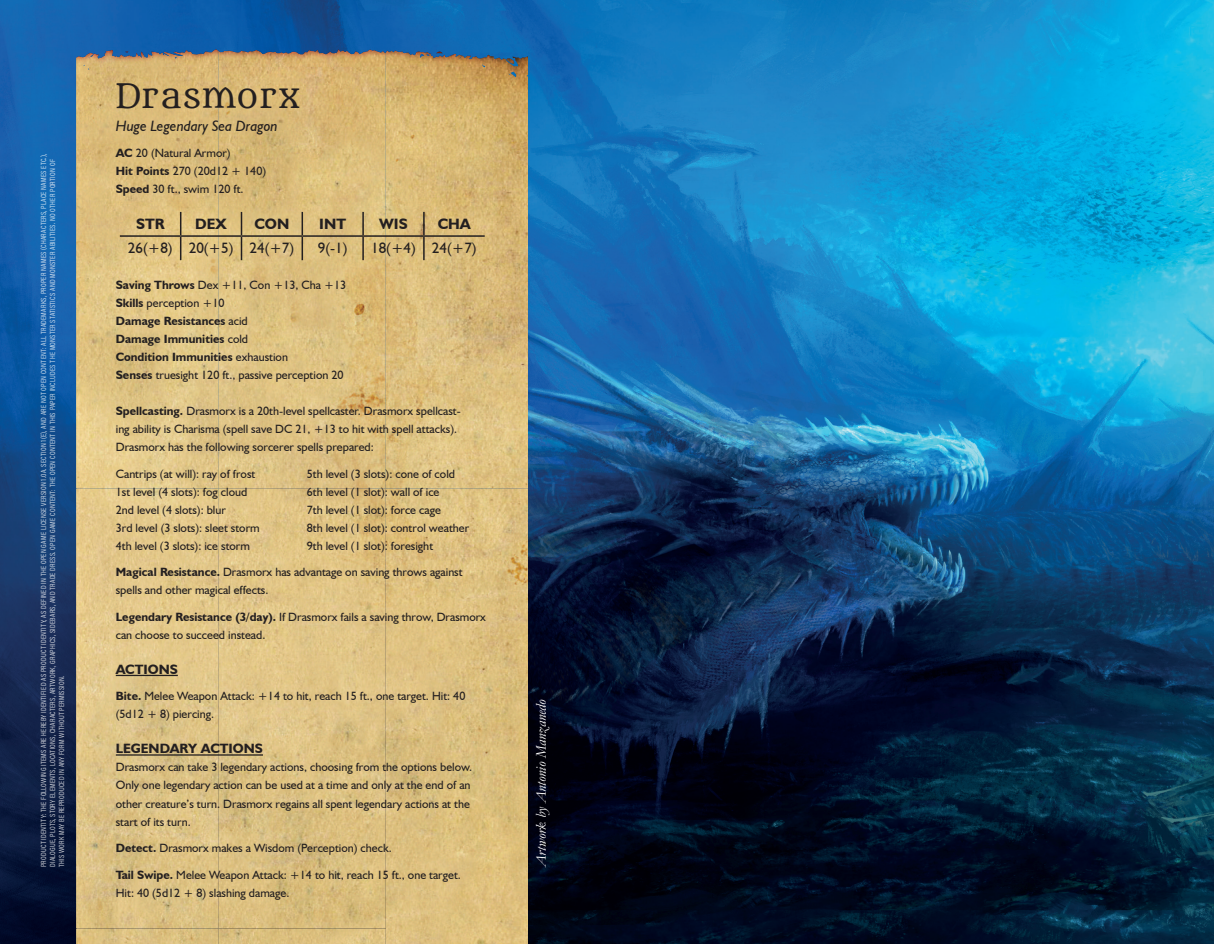
<style>
.page{position:relative;width:1214px;height:944px;background:#fff}
.page>*{position:absolute;margin:0;border:0;box-sizing:border-box;transform-origin:0 0}
.t1{font:33px "Metamorphous";color:#231f20}
.t2{font:15px "Humanist 521 BT";color:#231f20}
.t3{font:italic 15px "Humanist 521 BT";color:#231f20}
.t4{font:700 15px "Humanist 521 BT";color:#231f20}
.t5{font:italic 14.85px "Garamond";letter-spacing:-.005em;color:#fff}
.t6{font:700 13.5px "Humanist 521 BT";color:#231f20}
.t7{font:12px/18px "Humanist 521 BT";color:#231f20}
.t8{font:7.5px/9px "Acumin Pro Cond";letter-spacing:.03em;color:#fff}
.s1{font-weight:700}
</style>
<div class="page">
<img style="left:0;top:0;width:1214px;height:944px">
<svg style="left:77px;top:49px;width:450px;height:895px;background:#dbbf80"></svg>
<hr style="left:301px;top:212px;width:2px;height:23px;background:#231f20">
<hr style="left:362px;top:212px;width:2px;height:23px;background:#231f20">
<hr style="left:120px;top:235px;width:61px;height:2px;background:#231f20">
<hr style="left:181px;top:235px;width:60px;height:2px;background:#231f20">
<svg style="left:180px;top:212px;width:1px;height:48px"></svg>
<hr style="left:241px;top:235px;width:61px;height:2px;background:#231f20">
<svg style="left:241px;top:212px;width:1px;height:48px"></svg>
<hr style="left:302px;top:235px;width:61px;height:2px;background:#231f20">
<hr style="left:301px;top:237px;width:2px;height:23px;background:#231f20">
<hr style="left:363px;top:235px;width:61px;height:2px;background:#231f20">
<hr style="left:362px;top:237px;width:2px;height:23px;background:#231f20">
<hr style="left:424px;top:235px;width:61px;height:2px;background:#231f20">
<svg style="left:423px;top:212px;width:1px;height:48px"></svg>
<hr style="left:116px;top:674px;width:62px;height:2px;background:#231f20">
<hr style="left:116px;top:754px;width:147px;height:1px;background:#231f20">
<p class="t8" style="left:39px;top:867px;width:714px;rotate:-90deg">PRODUCT IDENTITY: THE FOLLOWING ITEMS ARE HEREBY IDENTIFIED AS PRODUCT IDENTITY, AS DEFINED IN THE OPEN GAME LICENSE VERSION 1.0A. SECTION 1(E), AND ARE NOT OPEN CONTENT: ALL TRADEMARKS, PROPER NAMES (CHARACTERS, PLACE NAMES ETC.),<br>DIALOGUE, PLOTS, STORY ELEMENTS, LOCATIONS, CHARACTERS, ARTWORK, GRAPHICS, SIDEBARS, AND TRADE DRESS. OPEN GAME CONTENT: THE OPEN CONTENT IN THIS PAPER INCLUDES THE MONSTER STATISTICS AND MONSTER ABILITIES. NO OTHER PORTION OF<br>THIS WORK MAY BE REPRODUCED IN ANY FORM WITHOUT PERMISSION.</p>
<h1 class="t1" style="left:116px;top:77px;width:185px">Drasmorx</h1>
<p class="t3" style="left:116px;top:116px;width:163px">Huge Legendary Sea Dragon</p>
<p class="t7" style="left:116px;top:144px;width:152px"><span class="s1">AC</span> 20 (Natural Armor)<br><span class="s1">Hit Points</span> 270 (20d12 + 140)<br><span class="s1">Speed</span> 30 ft., swim 120 ft.</p>
<p class="t4" style="left:136px;top:215px;width:30px">STR</p>
<p class="t4" style="left:195px;top:215px;width:34px">DEX</p>
<p class="t4" style="left:254px;top:215px;width:36px">CON</p>
<p class="t4" style="left:319px;top:215px;width:28px">INT</p>
<p class="t4" style="left:379px;top:215px;width:30px">WIS</p>
<p class="t4" style="left:438px;top:215px;width:35px">CHA</p>
<p class="t2" style="left:128px;top:239px;width:168px">26(+8) 20(+5) 24(+7)</p>
<p class="t2" style="left:318px;top:239px;width:31px">9(-1)</p>
<p class="t2" style="left:371px;top:239px;width:107px">18(+4) 24(+7)</p>
<p class="t7" style="left:116px;top:276px;width:232px"><span class="s1">Saving Throws</span> Dex +11, Con +13, Cha +13<br><span class="s1">Skills</span> perception +10<br><span class="s1">Damage Resistances</span> acid<br><span class="s1">Damage Immunities</span> cold<br><span class="s1">Condition Immunities</span> exhaustion<br><span class="s1">Senses</span> truesight 120 ft., passive perception 20</p>
<p class="t7" style="left:116px;top:402px;width:346px"><span class="s1">Spellcasting.</span> Drasmorx is a 20th-level spellcaster. Drasmorx spellcast&shy;ing ability is Charisma (spell save DC 21, +13 to hit with spell attacks).<br>Drasmorx has the following sorcerer spells prepared:</p>
<p class="t7" style="left:116px;top:464px;width:145px">Cantrips (at will): ray of frost<br>1st level (4 slots): fog cloud<br>2nd level (4 slots): blur<br>3rd level (3 slots): sleet storm<br>4th level (3 slots): ice storm</p>
<p class="t7" style="left:307px;top:464px;width:164px">5th level (3 slots): cone of cold<br>6th level (1 slot): wall of ice<br>7th level (1 slot): force cage<br>8th level (1 slot): control weather<br>9th level (1 slot): foresight</p>
<p class="t7" style="left:116px;top:563px;width:348px"><span class="s1">Magical Resistance.</span> Drasmorx has advantage on saving throws against spells and other magical effects.</p>
<p class="t7" style="left:116px;top:607px;width:372px"><span class="s1">Legendary Resistance (3/day).</span> If Drasmorx fails a saving throw, Drasmorx can choose to succeed instead.</p>
<p class="t6" style="left:116px;top:661px;width:64px">ACTIONS</p>
<p class="t7" style="left:116px;top:687px;width:351px"><span class="s1">Bite.</span> Melee Weapon Attack: +14 to hit, reach 15 ft., one target. Hit: 40 (5d12 + 8) piercing.</p>
<p class="t6" style="left:116px;top:740px;width:149px">LEGENDARY ACTIONS</p>
<p class="t7" style="left:116px;top:758px;width:358px">Drasmorx can take 3 legendary actions, choosing from the options below.<br>Only one legendary action can be used at a time and only at the end of an other creature’s turn. Drasmorx regains all spent legendary actions at the start of its turn.</p>
<p class="t7" style="left:116px;top:838px;width:277px"><span class="s1">Detect.</span> Drasmorx makes a Wisdom (Perception) check.</p>
<p class="t7" style="left:116px;top:865px;width:347px"><span class="s1">Tail Swipe.</span> Melee Weapon Attack: +14 to hit, reach 15 ft., one target.<br>Hit: 40 (5d12 + 8) slashing damage.</p>
<p class="t5" style="left:531px;top:867px;width:169px;rotate:-90deg">Artwork byAntonio Manzanedo</p>
</div>
